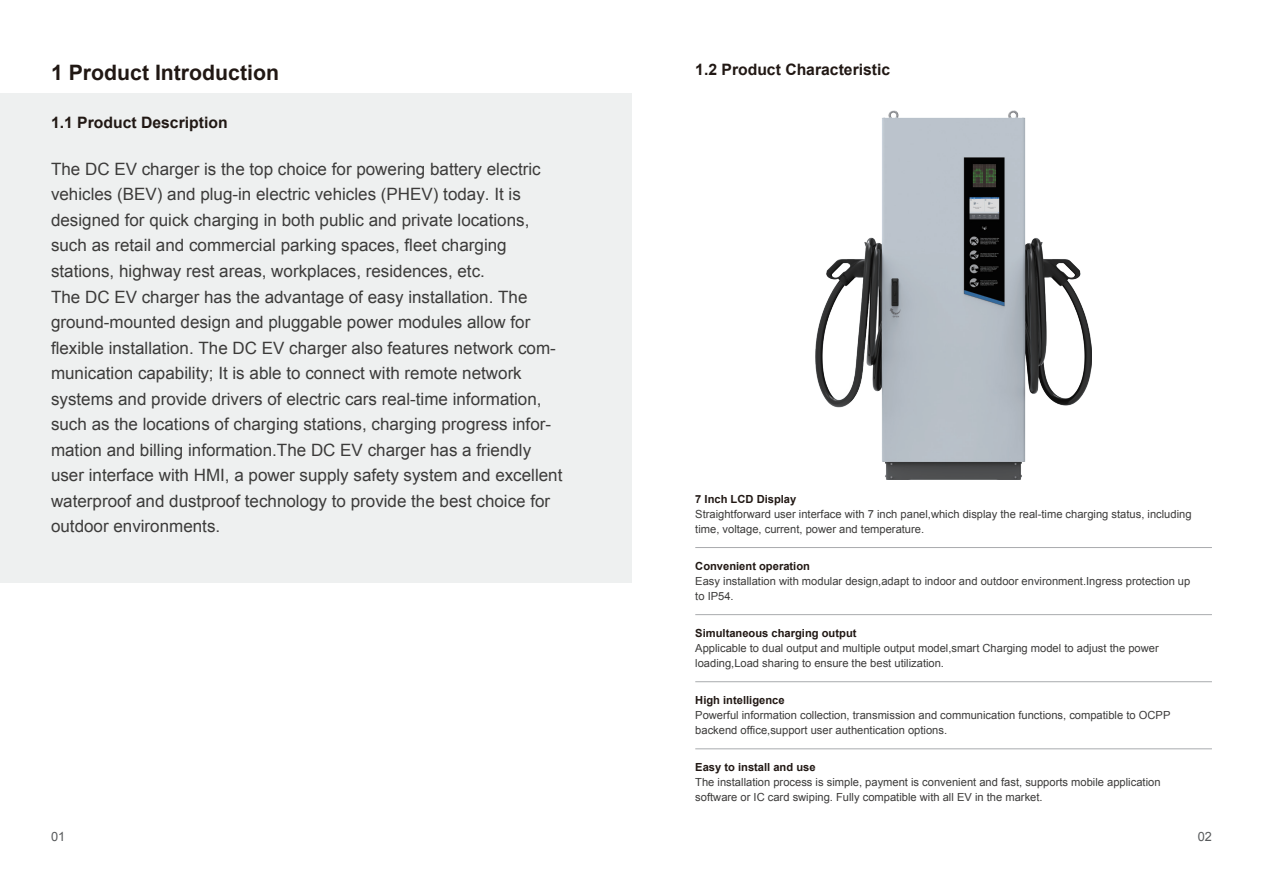
<style>
.page{position:relative;width:1263px;height:893px;background:#fff}
.page>*{position:absolute;margin:0;border:0;box-sizing:border-box;transform-origin:0 0}
.t1{font:700 21.3px "Arial";color:#211814}
.t2{font:16.95px/25.5px "Arial";color:#3c3b3a}
.t3{font:700 15.75px "Arial";color:#211814}
.t4{font:12.75px "Arial";color:#585a5c}
.t5{font:11.1px/14.9px "Arial";color:#3c3b3a}
.t6{font:700 11.1px "Arial";color:#211814}
</style>
<div class="page">
<div style="left:0;top:94px;width:631px;height:489px;background:#eef0f0"></div>
<img style="left:816px;top:110px;width:275px;height:370px">
<hr style="left:695px;top:547px;width:517px;height:1px;background:#a9abae">
<hr style="left:695px;top:614px;width:517px;height:1px;background:#a9abae">
<hr style="left:695px;top:681px;width:517px;height:1px;background:#a9abae">
<hr style="left:695px;top:749px;width:517px;height:1px;background:#a9abae">
<p class="t1" style="left:51px;top:58px;width:229px">1 Product Introduction</p>
<p class="t3" style="left:695px;top:59px;width:196px">1.2 Product Characteristic</p>
<p class="t3" style="left:51px;top:112px;width:178px">1.1 Product Description</p>
<p class="t2" style="left:51px;top:156px;width:513px">The DC EV charger is the top choice for powering battery electric vehicles (BEV) and plug-in electric vehicles (PHEV) today. It is designed for quick charging in both public and private locations, such as retail and commercial parking spaces, fleet charging stations, highway rest areas, workplaces, residences, etc.<br>The DC EV charger has the advantage of easy installation. The ground-mounted design and pluggable power modules allow for flexible installation. The DC EV charger also features network com&shy;munication capability; It is able to connect with remote network systems and provide drivers of electric cars real-time information, such as the locations of charging stations, charging progress infor&shy;mation and billing information.The DC EV charger has a friendly user interface with HMI, a power supply safety system and excellent waterproof and dustproof technology to provide the best choice for outdoor environments.</p>
<p class="t6" style="left:695px;top:492px;width:103px">7 Inch LCD Display</p>
<p class="t5" style="left:695px;top:507px;width:498px">Straightforward user interface with 7 inch panel,which display the real-time charging status, including time, voltage, current, power and temperature.</p>
<p class="t6" style="left:695px;top:559px;width:116px">Convenient operation</p>
<p class="t5" style="left:695px;top:574px;width:497px">Easy installation with modular design,adapt to indoor and outdoor environment.Ingress protection up to IP54.</p>
<p class="t6" style="left:695px;top:626px;width:163px">Simultaneous charging output</p>
<p class="t5" style="left:695px;top:641px;width:465px">Applicable to dual output and multiple output model,smart Charging model to adjust the power loading,Load sharing to ensure the best utilization.</p>
<p class="t6" style="left:695px;top:693px;width:91px">High intelligence</p>
<p class="t5" style="left:695px;top:708px;width:477px">Powerful information collection, transmission and communication functions, compatible to OCPP backend office,support user authentication options.</p>
<p class="t6" style="left:695px;top:760px;width:122px">Easy to install and use</p>
<p class="t5" style="left:695px;top:775px;width:467px">The installation process is simple, payment is convenient and fast, supports mobile application software or IC card swiping. Fully compatible with all EV in the market.</p>
<p class="t4" style="left:51px;top:828px;width:16px">01</p>
<p class="t4" style="left:1198px;top:828px;width:16px">02</p>
</div>
